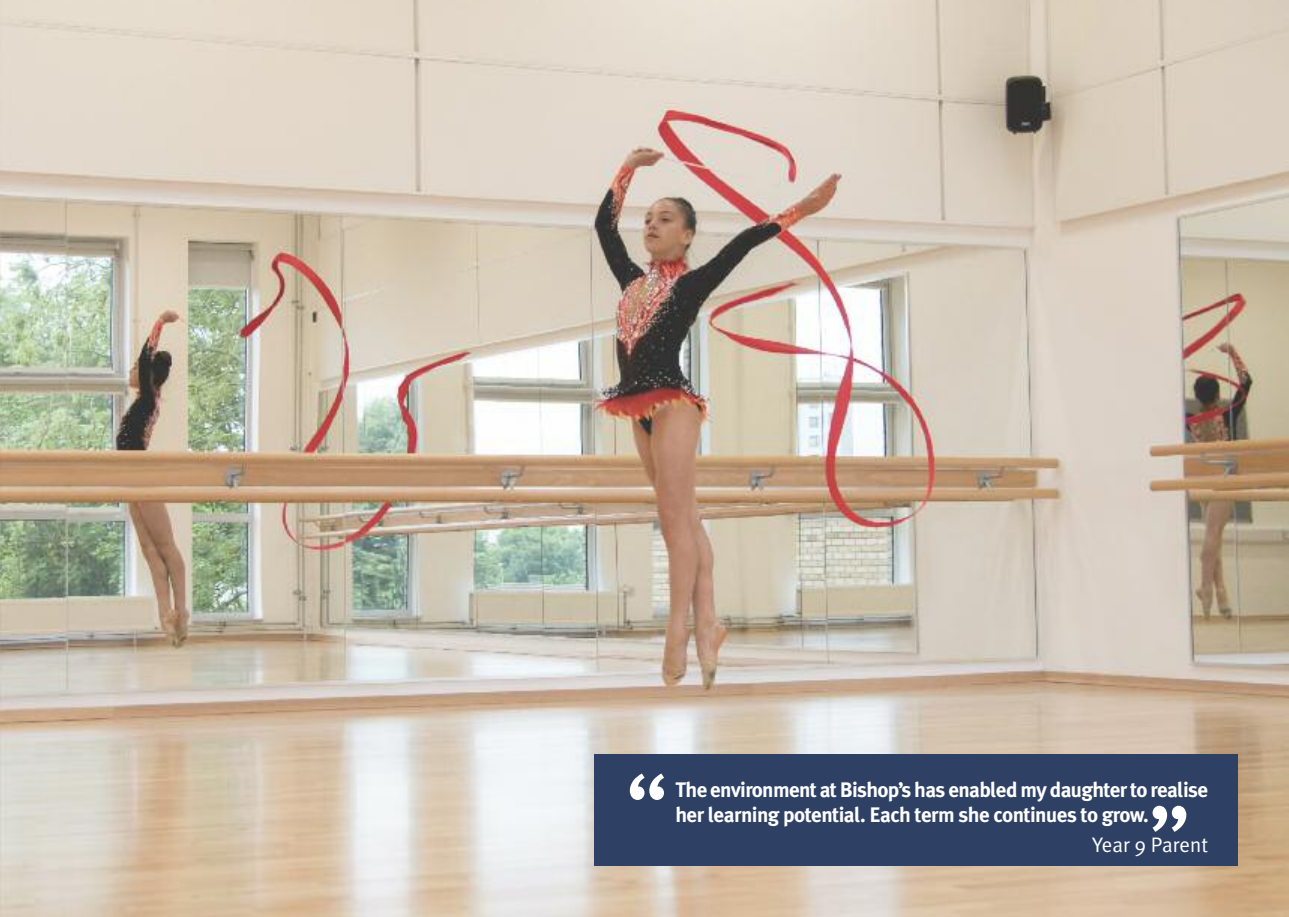
<style>
.page{position:relative;width:1289px;height:917px;background:#fff}
.page>*{position:absolute;margin:0;border:0;box-sizing:border-box;transform-origin:0 0}
.t1{font:98.7px "Meta Plus Normal";color:#fff}
.t2{font:97.5px "Meta Plus Normal";color:#fff}
.t3{font:700 21px/25.2px "Meta Plus";letter-spacing:-.03em;color:#fff}
.t4{font:21px "Meta Plus Normal";color:#fff}
</style>
<div class="page">
<img style="left:0;top:0;width:1288px;height:916px">
<div style="left:594px;top:753px;width:643px;height:112px;background:#2e4164"></div>
<h1 class="t1" style="left:624px;top:751px;width:47px">“</h1>
<p class="t3" style="left:675px;top:777px;width:534px">The environment at Bishop’s has enabled my daughter to realise her learning potential. Each term she continues to grow.</p>
<h2 class="t2" style="left:1147px;top:783px;width:46px">”</h2>
<p class="t4" style="left:1092px;top:832px;width:117px">Year 9 Parent</p>
</div>
